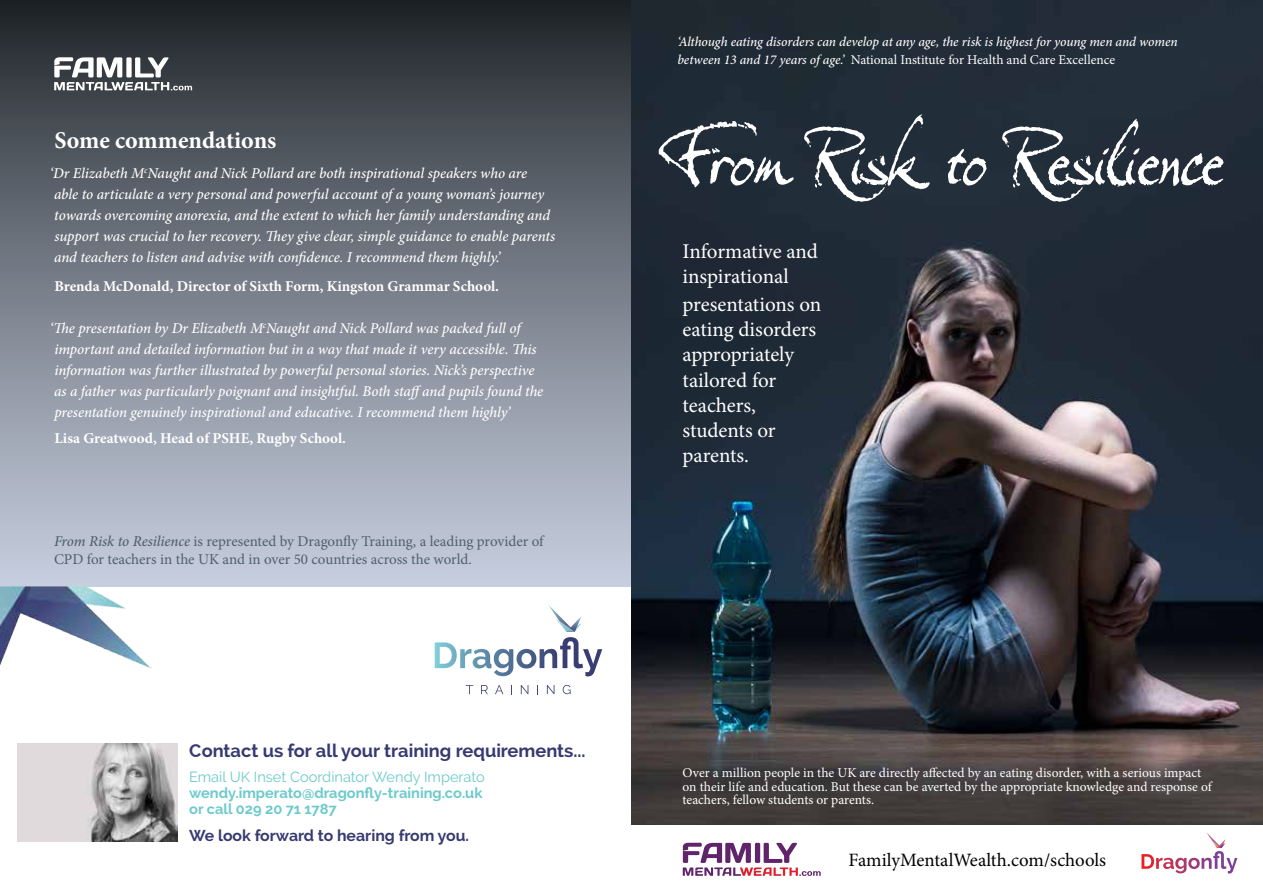
<style>
.page{position:relative;width:1263px;height:893px;background:#fff}
.page>*{position:absolute;margin:0;border:0;box-sizing:border-box;transform-origin:0 0}
.t1{font:87px "Expectation Std";color:#fff}
.t2{font:700 24px "Minion Pro";color:#fff}
.t3{font:21px/25.2px "Minion Pro";letter-spacing:-.005em;color:#fff}
.t4{font:18.9px "Minion Pro";color:#000}
.t5{font:700 18.3px "Raleway";color:#373a70}
.t6{font:700 15.75px "Raleway";color:#373a70}
.t7{font:italic 500 15px/21px "Minion Pro";letter-spacing:-.005em;color:#fff}
.t8{font:15px/18px "Minion Pro";color:#50606c}
.t9{font:700 15px "Minion Pro";color:#fff}
.t10{font:700 14.55px/15.8px "Raleway";color:#6dcacd}
.t11{font:14.55px "Raleway";color:#6dcacd}
.t12{font:13.5px/13.2px "Minion Pro";color:#fff}
.t13{font:italic 500 13.5px/18px "Minion Pro";letter-spacing:-.01em;color:#fff}
.s1{font-weight:500;font-style:italic}
.s2{font-weight:400;font-style:normal}
</style>
<div class="page">
<div style="left:0;top:0;width:631px;height:586px;background:linear-gradient(to bottom,#22282c,#ccd3e4)"></div>
<img style="left:631px;top:0;width:632px;height:825px">
<svg style="left:683px;top:843px;width:138px;height:33px"></svg>
<svg style="left:54px;top:57px;width:138px;height:33px"></svg>
<svg style="left:1141px;top:832px;width:85px;height:37px"></svg>
<img style="left:18px;top:744px;width:160px;height:97px">
<svg style="left:466px;top:685px;width:7px;height:9px"></svg>
<svg style="left:481px;top:685px;width:7px;height:9px"></svg>
<svg style="left:495px;top:685px;width:8px;height:9px"></svg>
<svg style="left:521px;top:685px;width:7px;height:9px"></svg>
<svg style="left:547px;top:685px;width:7px;height:9px"></svg>
<svg style="left:563px;top:685px;width:8px;height:9px"></svg>
<svg style="left:435px;top:605px;width:148px;height:71px"></svg>
<img style="left:0;top:586px;width:152px;height:82px">
<h2 class="t2" style="left:54px;top:124px;width:224px">Some commendations</h2>
<p class="t7" style="left:50px;top:163px;width:507px">‘Dr Elizabeth M<sup>c</sup>Naught and Nick Pollard are both inspirational speakers who are<br>able to articulate a very personal and powerful account of a young woman’s journey towards overcoming anorexia, and the extent to which her family understanding and support was crucial to her recovery. They give clear, simple guidance to enable parents and teachers to listen and advise with confidence. I recommend them highly.’</p>
<p class="t9" style="left:54px;top:276px;width:446px">Brenda McDonald, Director of Sixth Form, Kingston Grammar School.</p>
<p class="t7" style="left:50px;top:318px;width:495px">‘The presentation by Dr Elizabeth M<sup>c</sup>Naught and Nick Pollard was packed full of important and detailed information but in a way that made it very accessible. This information was further illustrated by powerful personal stories. Nick’s perspective as a father was particularly poignant and insightful. Both staffand pupils found the presentation genuinely inspirational and educative. I recommend them highly’</p>
<p class="t9" style="left:54px;top:427px;width:293px">Lisa Greatwood, Head of PSHE, Rugby School.</p>
<p class="t8" style="left:54px;top:533px;width:491px"><span class="s1">From Risk to Resilience</span> is represented by Dragonfly Training, a leading provider of<br>CPD for teachers in the UK and in over 50 countries across the world.</p>
<p class="t5" style="left:189px;top:740px;width:398px">Contact us for all your training requirements...</p>
<p class="t11" style="left:189px;top:769px;width:297px">Email UK Inset Coordinator Wendy Imperato</p>
<p class="t10" style="left:189px;top:785px;width:295px">wendy.imperato@dragonfly-training.co.uk or call 029 20 71 1787</p>
<p class="t6" style="left:189px;top:826px;width:281px">We look forward to hearing from you.</p>
<p class="t13" style="left:677px;top:33px;width:502px">‘Although eating disorders can develop at any age, the risk is highest for young men and women between 13 and 17 years of age.’ <span class="s2">National Institute for Health and Care Excellence</span></p>
<h1 class="t1" style="left:676px;top:102px;width:549px">From Risk to Resilience</h1>
<h3 class="t3" style="left:682px;top:238px;width:137px">Informative and inspirational</h3>
<h3 class="t3" style="left:682px;top:292px;width:140px">presentations on eating disorders appropriately tailored for teachers, students or parents.</h3>
<p class="t12" style="left:682px;top:766px;width:531px">Over a million people in the UK are directly affected by an eating disorder, with a serious impact on their life and education. But these can be averted by the appropriate knowledge and response of teachers, fellow students or parents.</p>
<p class="t4" style="left:848px;top:847px;width:259px">FamilyMentalWealth.com/schools</p>
</div>
